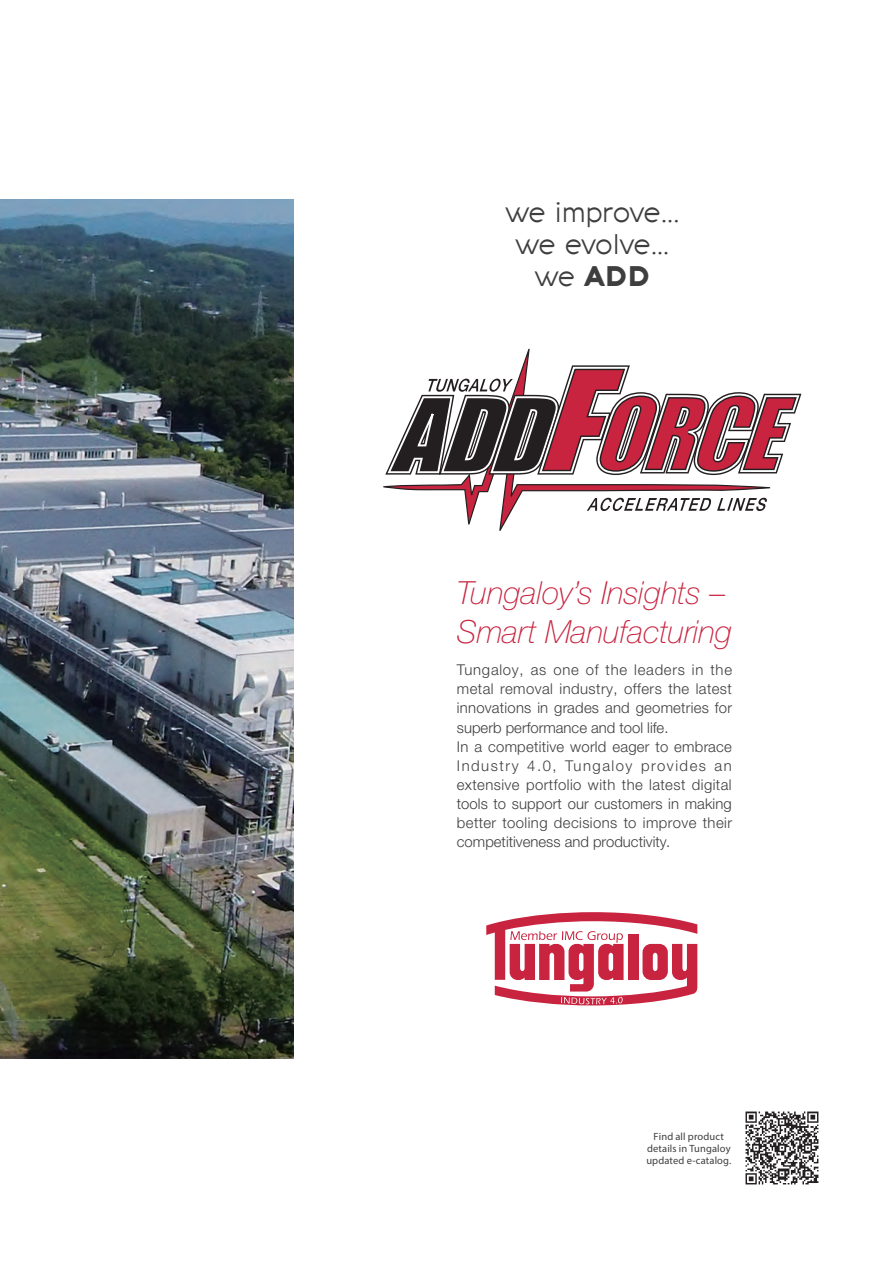
<style>
.page{position:relative;width:893px;height:1263px;background:#fff}
.page>*{position:absolute;margin:0;border:0;box-sizing:border-box;transform-origin:0 0}
.t1{font:italic 100 31.95px/39.3px "Helvetica Neue LTW1 G";color:#c8233f}
.t2{font:300 27.6px/32px "Aquawax";color:#3e3e3f;text-align:center}
.t3{font:300 14.85px/19.2px "Helvetica Neue LTW1 G";letter-spacing:.015em;color:#3e3e3f}
.t4{font:10.5px/12px "Myriad Pro";letter-spacing:.01em;color:#3e3e3f;text-align:center}
.s1{font-weight:900}
</style>
<div class="page">
<img style="left:0;top:200px;width:293px;height:859px">
<svg style="left:486px;top:912px;width:211px;height:93px"></svg>
<svg style="left:383px;top:349px;width:387px;height:182px"></svg>
<svg style="left:385px;top:365px;width:416px;height:110px"></svg>
<img style="left:745px;top:1111px;width:74px;height:74px">
<h2 class="t2" style="left:506px;top:198px;width:175px">we improve... we evolve... we <span class="s1">ADD</span></h2>
<h1 class="t1" style="left:457px;top:576px;width:277px">Tungaloy’s Insights –<br>Smart Manufacturing</h1>
<p class="t3" style="left:457px;top:662px;width:277px">Tungaloy, as one of the leaders in the metal removal industry, offers the latest innovations in grades and geometries for superb performance and tool life.<br>In a competitive world eager to embrace Industry 4.0, Tungaloy provides an extensive portfolio with the latest digital tools to support our customers in making better tooling decisions to improve their competitiveness and productivity.</p>
<p class="t4" style="left:646px;top:1131px;width:87px">Find all product details in Tungaloy updated e-catalog.</p>
</div>
